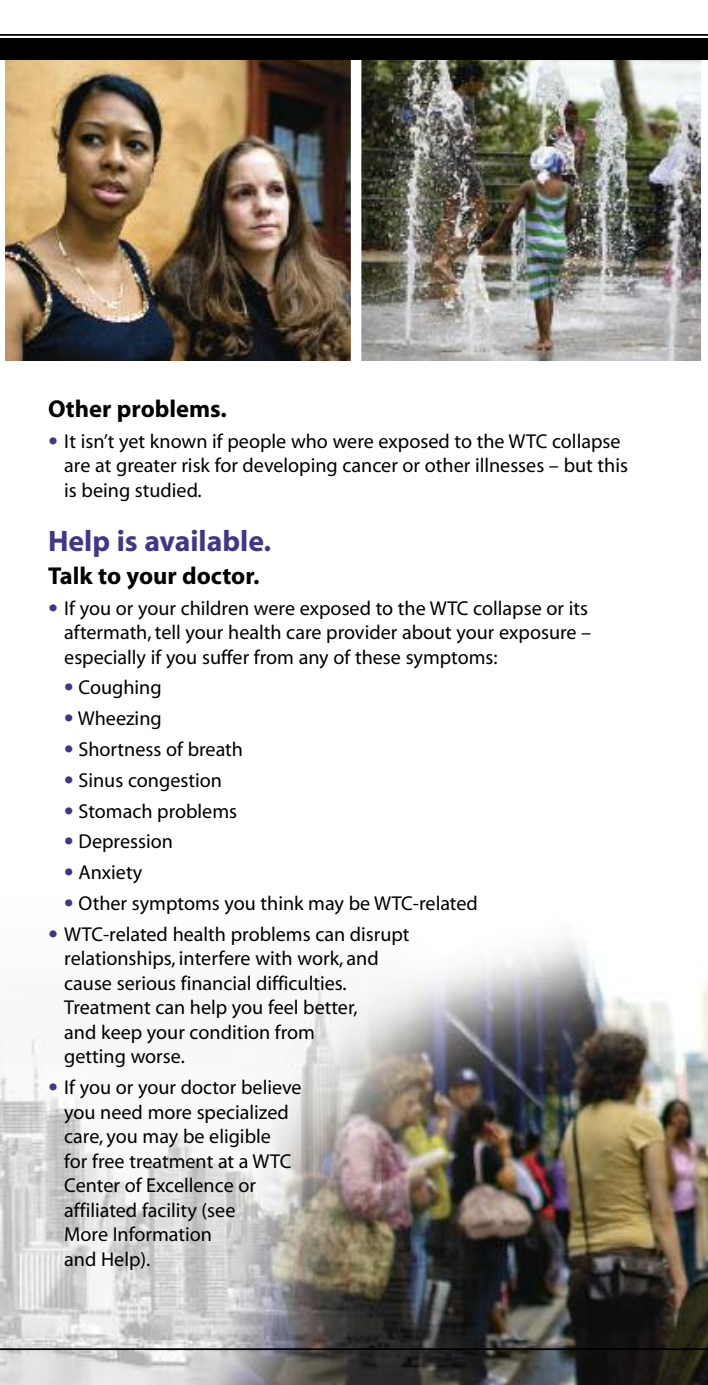
<style>
.page{position:relative;width:708px;height:1385px;background:#fff}
.page>*{position:absolute;margin:0;border:0;box-sizing:border-box;transform-origin:0 0}
.t1{font:700 29.75px "Myriad";color:#433588}
.t2{font:700 24.5px "Myriad";color:#000}
.t3{font:20.12px/24.5px "Myriad";color:#000}
.s1{font-family:"Berling";color:#433588}
</style>
<div class="page">
<img style="left:0;top:1350px;width:708px;height:35px">
<img style="left:0;top:34px;width:708px;height:1316px">
<div style="left:0;top:38px;width:708px;height:21px;background:#000"></div>
<p class="t2" style="left:48px;top:400px;width:180px">Other problems.</p>
<p class="t3" style="left:64px;top:431px;width:565px;text-indent:-16px"><span class="s1">•</span> It isn’t yet known if people who were exposed to the WTC collapse are at greater risk for developing cancer or other illnesses – but this is being studied.</p>
<h1 class="t1" style="left:48px;top:529px;width:225px">Help is available.</h1>
<p class="t2" style="left:48px;top:566px;width:213px">Talk to your doctor.</p>
<p class="t3" style="left:64px;top:597px;width:529px;text-indent:-16px"><span class="s1">•</span> If you or your children were exposed to the WTC collapse or its aftermath, tell your health care provider about your exposure – especially if you suffer from any of these symptoms:</p>
<p class="t3" style="left:64px;top:677px;width:99px"><span class="s1">•</span> Coughing</p>
<p class="t3" style="left:64px;top:708px;width:99px"><span class="s1">•</span> Wheezing</p>
<p class="t3" style="left:64px;top:739px;width:181px"><span class="s1">•</span> Shortness of breath</p>
<p class="t3" style="left:64px;top:769px;width:160px"><span class="s1">•</span> Sinus congestion</p>
<p class="t3" style="left:64px;top:800px;width:175px"><span class="s1">•</span> Stomach problems</p>
<p class="t3" style="left:64px;top:831px;width:111px"><span class="s1">•</span> Depression</p>
<p class="t3" style="left:64px;top:862px;width:80px"><span class="s1">•</span> Anxiety</p>
<p class="t3" style="left:64px;top:893px;width:416px"><span class="s1">•</span> Other symptoms you think may be WTC-related</p>
<p class="t3" style="left:64px;top:923px;width:347px;text-indent:-16px"><span class="s1">•</span> WTC-related health problems can disrupt relationships, interfere with work, and cause serious financial difficulties.<br>Treatment can help you feel better,<br>and keep your condition from<br>getting worse.</p>
<p class="t3" style="left:64px;top:1077px;width:239px;text-indent:-16px"><span class="s1">•</span> If you or your doctor believe you need more specialized care, you may be eligible<br>for free treatment at a WTC<br>Center of Excellence or affiliated facility (see<br>More Information<br>and Help).</p>
</div>
